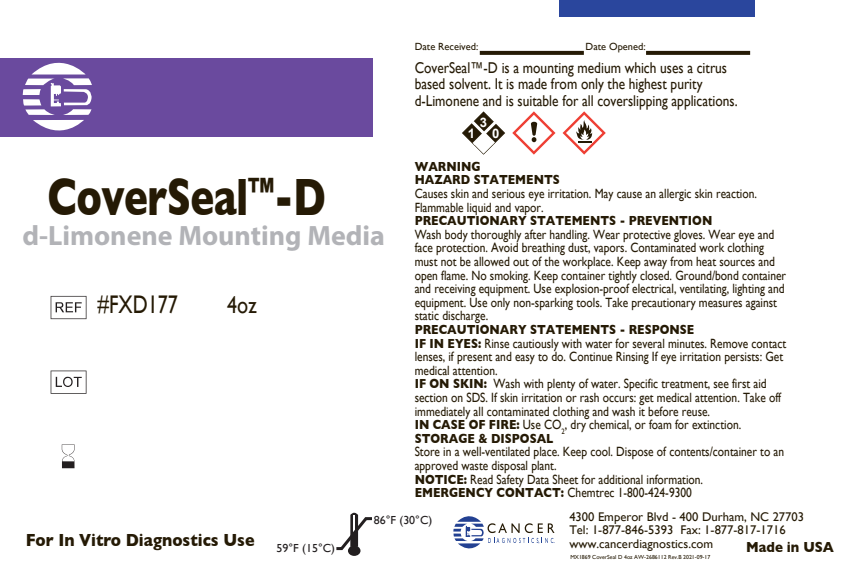
<style>
.page{position:relative;width:864px;height:576px;background:#fff}
.page>*{position:absolute;margin:0;border:0;box-sizing:border-box;transform-origin:0 0}
.t1{font:700 53.6px "Gill Sans";letter-spacing:-.015em;color:#251a05;scale:.75 1}
.t2{font:700 28px "Myriad Pro";color:#b2b3b7}
.t3{font:25.6px "Gill Sans";letter-spacing:-.005em;color:#251a05;scale:.78 1}
.t4{font:24px "Gill Sans";color:#251a05;scale:.83 1}
.t5{font:700 18px "Gill Sans";color:#251a05;scale:.89 1}
.t6{font:15.6px/16.8px "Gill Sans";color:#251a05;scale:.85 1}
.t7{font:700 14.8px "Gill Sans";color:#251a05;scale:.89 1}
.t8{font:13.6px/13.6px "Gill Sans";color:#251a05;scale:.85 1}
.t9{font:700 13.6px/13.6px "Gill Sans";color:#251a05;scale:.85 1}
.t10{font:700 13.2px "Arial";color:#fff}
.t11{font:12.4px/13.6px "Gill Sans";color:#251a05}
.t12{font:11.6px "Gill Sans";color:#231f20}
.t13{font:10.4px "Gill Sans";color:#251a05}
.t14{font:6px "Gill Sans";color:#251a05}
.s1{font-weight:700}
</style>
<div class="page">
<svg style="left:453px;top:516px;width:102px;height:33px"></svg>
<div style="left:0;top:58px;width:372px;height:78px;background:#6a4a9e"></div>
<div style="left:560px;top:0;width:195px;height:16px;background:#2a469d"></div>
<svg style="left:23px;top:62px;width:69px;height:69px"></svg>
<svg style="left:336px;top:512px;width:36px;height:44px"></svg>
<svg style="left:563px;top:111px;width:43px;height:44px"></svg>
<svg style="left:512px;top:111px;width:44px;height:44px"></svg>
<svg style="left:462px;top:111px;width:43px;height:44px"></svg>
<svg style="left:62px;top:444px;width:13px;height:24px"></svg>
<svg style="left:51px;top:371px;width:35px;height:23px"></svg>
<svg style="left:51px;top:296px;width:35px;height:23px"></svg>
<svg style="left:480px;top:51px;width:104px;height:4px"></svg>
<svg style="left:646px;top:51px;width:104px;height:4px"></svg>
<p class="t13" style="left:415px;top:41px;width:65px">Date Received:</p>
<p class="t13" style="left:586px;top:41px;width:62px">Date Opened:</p>
<p class="t6" style="left:415px;top:59px;width:381px">CoverSeal™-D is a mounting medium which uses a citrus based solvent. It is made from only the highest purity d-Limonene and is suitable for all coverslipping applications.</p>
<h1 class="t1" style="left:47px;top:166px;width:373px">CoverSeal<sup>™</sup>-D</h1>
<h2 class="t2" style="left:22px;top:217px;width:364px">d-Limonene Mounting Media</h2>
<h3 class="t3" style="left:98px;top:289px;width:104px">#FXD177</h3>
<h3 class="t4" style="left:227px;top:291px;width:37px">4oz</h3>
<p class="t10" style="left:480px;top:113px;width:9px">3</p>
<p class="t10" style="left:468px;top:124px;width:9px">1</p>
<p class="t10" style="left:492px;top:124px;width:9px">0</p>
<p class="t9" style="left:415px;top:159px;width:172px">WARNING<br>HAZARD STATEMENTS</p>
<p class="t8" style="left:415px;top:186px;width:404px">Causes skin and serious eye irritation. May cause an allergic skin reaction.<br>Flammable liquid and vapor.</p>
<p class="t9" style="left:415px;top:214px;width:352px">PRECAUTIONARY STATEMENTS - PREVENTION</p>
<p class="t8" style="left:415px;top:227px;width:439px">Wash body thoroughly after handling. Wear protective gloves. Wear eye and face protection. Avoid breathing dust, vapors. Contaminated work clothing must not be allowed out of the workplace. Keep away from heat sources and open flame. No smoking. Keep container tightly closed. Ground/bond container and receiving equipment. Use explosion-proof electrical, ventilating, lighting and equipment. Use only non-sparking tools. Take precautionary measures against static discharge.</p>
<p class="t8" style="left:415px;top:323px;width:439px"><span class="s1">PRECAUTIONARY STATEMENTS - RESPONSE<br>IF IN EYES:</span> Rinse cautiously with water for several minutes. Remove contact lenses, if present and easy to do. Continue Rinsing If eye irritation persists: Get medical attention.<br><span class="s1">IF ON SKIN:</span> Wash with plenty of water. Specific treatment, see first aid section on SDS. If skin irritation or rash occurs: get medical attention. Take off immediately all contaminated clothing and wash it before reuse.<br><span class="s1">IN CASE OF FIRE:</span> Use CO<sub>2</sub>, dry chemical, or foam for extinction.<br><span class="s1">STORAGE &amp; DISPOSAL</span></p>
<p class="t8" style="left:415px;top:445px;width:436px">Store in a well-ventilated place. Keep cool. Dispose of contents/container to an approved waste disposal plant.<br><span class="s1">NOTICE:</span> Read Safety Data Sheet for additional information.<br><span class="s1">EMERGENCY CONTACT:</span> Chemtrec 1-800-424-9300</p>
<p class="t11" style="left:569px;top:510px;width:236px">4300 Emperor Blvd - 400 Durham, NC 27703<br>Tel: 1-877-846-5393 Fax: 1-877-817-1716</p>
<p class="t12" style="left:374px;top:513px;width:60px">86°F (30°C)</p>
<h3 class="t5" style="left:26px;top:530px;width:259px">For In Vitro Diagnostics Use</h3>
<p class="t11" style="left:569px;top:537px;width:145px">www.cancerdiagnostics.com</p>
<p class="t7" style="left:746px;top:539px;width:100px">Made in USA</p>
<p class="t12" style="left:277px;top:542px;width:60px">59°F (15°C)</p>
<p class="t14" style="left:570px;top:553px;width:141px">MX1869 CoverSeal D 4oz AW-2686112 Rev.B 2021-09-17</p>
</div>
